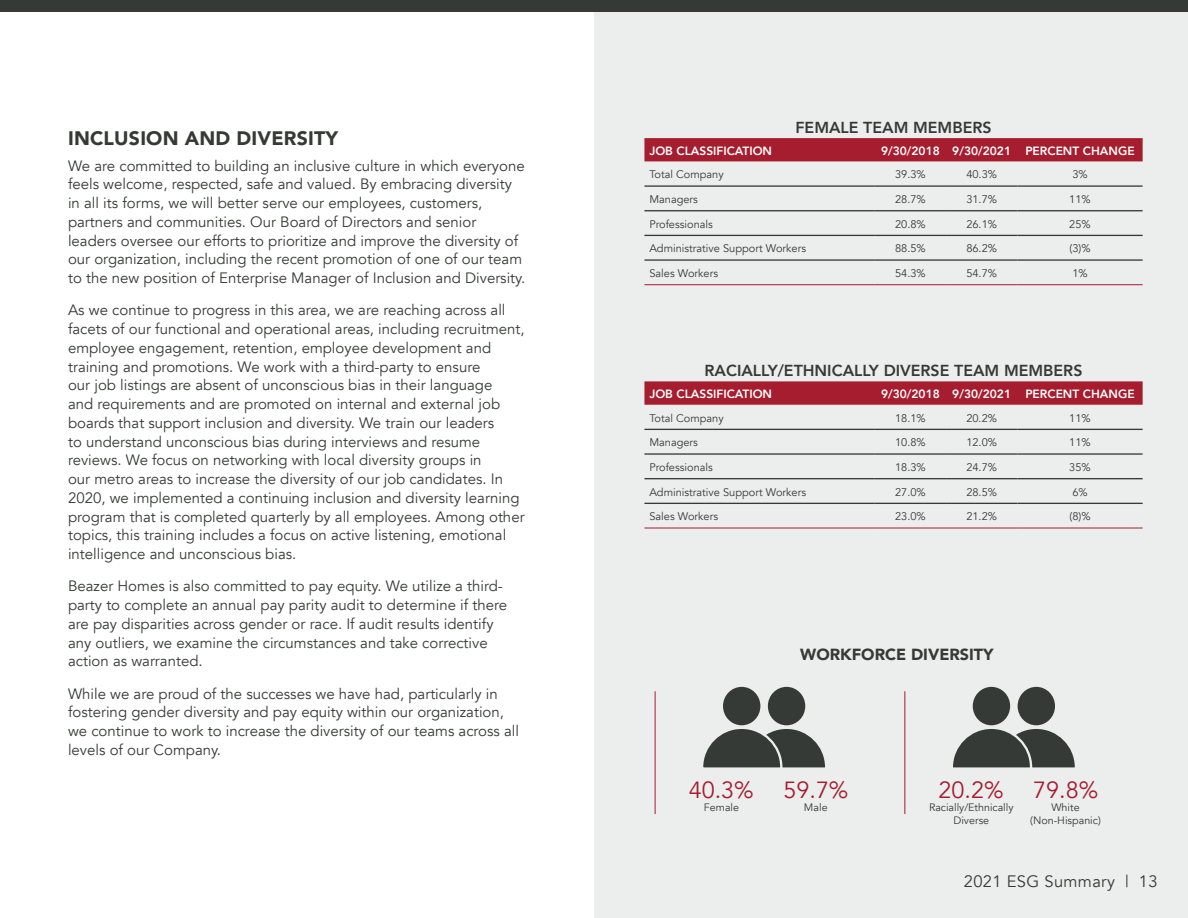
<style>
.page{position:relative;width:1188px;height:918px;background:#fff}
.page>*{position:absolute;margin:0;border:0;box-sizing:border-box;transform-origin:0 0}
.t1{font:23.4px "Avenir";color:#a51d2e}
.t2{font:900 19.5px "Avenir";letter-spacing:.01em;color:#363a36}
.t3{font:16.5px "Avenir";letter-spacing:.02em;color:#363a36}
.t4{font:900 16.05px "Avenir";color:#363a36}
.t5{font:800 15.9px "Avenir";color:#363a36}
.t6{font:15px/18.8px "Avenir";color:#363a36}
.t7{font:800 12px "Avenir";color:#fff}
.t8{font:11.1px "Avenir";color:#363a36}
.t9{font:10.8px/12.9px "Avenir";color:#363a36;text-align:center}
</style>
<div class="page">
<div style="left:594px;top:11px;width:594px;height:907px;background:#eceded"></div>
<hr style="left:655px;top:691px;width:1px;height:123px;background:#a51d2e">
<hr style="left:905px;top:691px;width:1px;height:123px;background:#a51d2e">
<div style="left:768px;top:687px;width:37px;height:38px;background:#363a36;border-radius:50%"></div>
<div style="left:1018px;top:687px;width:37px;height:38px;background:#363a36;border-radius:50%"></div>
<div style="left:644px;top:138px;width:499px;height:23px;background:#a51d2e"></div>
<hr style="left:644px;top:284px;width:231px;height:1px;background:#a51d2e">
<hr style="left:875px;top:284px;width:71px;height:1px;background:#a51d2e">
<hr style="left:946px;top:284px;width:71px;height:1px;background:#a51d2e">
<hr style="left:1017px;top:284px;width:126px;height:1px;background:#a51d2e">
<hr style="left:644px;top:185px;width:231px;height:2px;background:#363a36">
<hr style="left:875px;top:185px;width:71px;height:2px;background:#363a36">
<hr style="left:946px;top:185px;width:71px;height:2px;background:#363a36">
<hr style="left:1017px;top:185px;width:126px;height:2px;background:#363a36">
<hr style="left:644px;top:210px;width:231px;height:1px;background:#363a36">
<hr style="left:875px;top:210px;width:71px;height:1px;background:#363a36">
<hr style="left:946px;top:210px;width:71px;height:1px;background:#363a36">
<hr style="left:1017px;top:210px;width:126px;height:1px;background:#363a36">
<hr style="left:644px;top:235px;width:231px;height:1px;background:#363a36">
<hr style="left:875px;top:235px;width:71px;height:1px;background:#363a36">
<hr style="left:946px;top:235px;width:71px;height:1px;background:#363a36">
<hr style="left:1017px;top:235px;width:126px;height:1px;background:#363a36">
<hr style="left:644px;top:259px;width:231px;height:2px;background:#363a36">
<hr style="left:875px;top:259px;width:71px;height:2px;background:#363a36">
<hr style="left:946px;top:259px;width:71px;height:2px;background:#363a36">
<hr style="left:1017px;top:259px;width:126px;height:2px;background:#363a36">
<svg style="left:644px;top:381px;width:499px;height:24px;background:#a72333"></svg>
<hr style="left:875px;top:528px;width:71px;height:1px;background:#a51d2e">
<hr style="left:946px;top:528px;width:71px;height:1px;background:#a51d2e">
<hr style="left:1017px;top:528px;width:126px;height:1px;background:#a51d2e">
<hr style="left:644px;top:528px;width:231px;height:1px;background:#a51d2e">
<hr style="left:644px;top:429px;width:231px;height:1px;background:#363a36">
<hr style="left:875px;top:429px;width:71px;height:1px;background:#363a36">
<hr style="left:946px;top:429px;width:71px;height:1px;background:#363a36">
<hr style="left:1017px;top:429px;width:126px;height:1px;background:#363a36">
<hr style="left:644px;top:453px;width:231px;height:2px;background:#363a36">
<hr style="left:875px;top:453px;width:71px;height:2px;background:#363a36">
<hr style="left:946px;top:453px;width:71px;height:2px;background:#363a36">
<hr style="left:1017px;top:453px;width:126px;height:2px;background:#363a36">
<hr style="left:644px;top:478px;width:231px;height:1px;background:#363a36">
<hr style="left:875px;top:478px;width:71px;height:1px;background:#363a36">
<hr style="left:946px;top:478px;width:71px;height:1px;background:#363a36">
<hr style="left:1017px;top:478px;width:126px;height:1px;background:#363a36">
<hr style="left:644px;top:503px;width:231px;height:1px;background:#363a36">
<hr style="left:875px;top:503px;width:71px;height:1px;background:#363a36">
<hr style="left:946px;top:503px;width:71px;height:1px;background:#363a36">
<hr style="left:1017px;top:503px;width:126px;height:1px;background:#363a36">
<div style="left:0;top:0;width:1188px;height:11px;background:#363a36"></div>
<div style="left:722px;top:686px;width:40px;height:40px;background:#363a36;border-radius:50%"></div>
<div style="left:721px;top:685px;width:42px;height:43px;border:2px solid #eceded;border-radius:50%"></div>
<svg style="left:703px;top:725px;width:122px;height:43px"></svg>
<div style="left:972px;top:686px;width:39px;height:40px;background:#363a36;border-radius:50%"></div>
<div style="left:970px;top:685px;width:42px;height:43px;border:2px solid #eceded;border-radius:50%"></div>
<svg style="left:953px;top:725px;width:122px;height:43px"></svg>
<h2 class="t2" style="left:68px;top:122px;width:272px">INCLUSION AND DIVERSITY</h2>
<p class="t6" style="left:68px;top:156px;width:459px">We are committed to building an inclusive culture in which everyone feels welcome, respected, safe and valued. By embracing diversity in all its forms, we will better serve our employees, customers, partners and communities. Our Board of Directors and senior leaders oversee our efforts to prioritize and improve the diversity of our organization, including the recent promotion of one of our team to the new position of Enterprise Manager of Inclusion and Diversity.</p>
<p class="t6" style="left:68px;top:301px;width:458px">As we continue to progress in this area, we are reaching across all facets of our functional and operational areas, including recruitment, employee engagement, retention, employee development and training and promotions. We work with a third-party to ensure<br>our job listings are absent of unconscious bias in their language<br>and requirements and are promoted on internal and external job boards that support inclusion and diversity. We train our leaders<br>to understand unconscious bias during interviews and resume reviews. We focus on networking with local diversity groups in<br>our metro areas to increase the diversity of our job candidates. In 2020, we implemented a continuing inclusion and diversity learning program that is completed quarterly by all employees. Among other topics, this training includes a focus on active listening, emotional intelligence and unconscious bias.</p>
<p class="t6" style="left:68px;top:577px;width:441px">Beazer Homes is also committed to pay equity. We utilize a third&shy;party to complete an annual pay parity audit to determine if there are pay disparities across gender or race. If audit results identify any outliers, we examine the circumstances and take corrective action as warranted.</p>
<p class="t6" style="left:68px;top:684px;width:453px">While we are proud of the successes we have had, particularly in fostering gender diversity and pay equity within our organization, we continue to work to increase the diversity of our teams across all levels of our Company.</p>
<p class="t5" style="left:795px;top:115px;width:198px">FEMALE TEAM MEMBERS</p>
<p class="t7" style="left:649px;top:141px;width:124px">JOB CLASSIFICATION</p>
<p class="t7" style="left:881px;top:141px;width:255px">9/30/2018 9/30/2021 PERCENT CHANGE</p>
<p class="t8" style="left:649px;top:168px;width:76px">Total Company</p>
<p class="t8" style="left:895px;top:168px;width:32px">39.3%</p>
<p class="t8" style="left:966px;top:168px;width:32px">40.3%</p>
<p class="t8" style="left:1072px;top:168px;width:17px">3%</p>
<p class="t8" style="left:649px;top:193px;width:50px">Managers</p>
<p class="t8" style="left:895px;top:193px;width:32px">28.7%</p>
<p class="t8" style="left:966px;top:193px;width:32px">31.7%</p>
<p class="t8" style="left:1069px;top:193px;width:23px">11%</p>
<p class="t8" style="left:649px;top:217px;width:65px">Professionals</p>
<p class="t8" style="left:895px;top:217px;width:32px">20.8%</p>
<p class="t8" style="left:966px;top:217px;width:32px">26.1%</p>
<p class="t8" style="left:1069px;top:217px;width:23px">25%</p>
<p class="t8" style="left:649px;top:242px;width:158px">Administrative Support Workers</p>
<p class="t8" style="left:895px;top:242px;width:32px">88.5%</p>
<p class="t8" style="left:966px;top:242px;width:32px">86.2%</p>
<p class="t8" style="left:1069px;top:242px;width:23px">(3)%</p>
<p class="t8" style="left:649px;top:267px;width:70px">Sales Workers</p>
<p class="t8" style="left:895px;top:267px;width:32px">54.3%</p>
<p class="t8" style="left:966px;top:267px;width:32px">54.7%</p>
<p class="t8" style="left:1072px;top:267px;width:17px">1%</p>
<p class="t5" style="left:705px;top:359px;width:379px">RACIALLY/ETHNICALLY DIVERSE TEAM MEMBERS</p>
<p class="t7" style="left:649px;top:385px;width:124px">JOB CLASSIFICATION</p>
<p class="t7" style="left:881px;top:385px;width:255px">9/30/2018 9/30/2021 PERCENT CHANGE</p>
<p class="t8" style="left:649px;top:411px;width:76px">Total Company</p>
<p class="t8" style="left:895px;top:411px;width:32px">18.1%</p>
<p class="t8" style="left:966px;top:411px;width:32px">20.2%</p>
<p class="t8" style="left:1069px;top:411px;width:23px">11%</p>
<p class="t8" style="left:649px;top:436px;width:50px">Managers</p>
<p class="t8" style="left:895px;top:436px;width:32px">10.8%</p>
<p class="t8" style="left:966px;top:436px;width:32px">12.0%</p>
<p class="t8" style="left:1069px;top:436px;width:23px">11%</p>
<p class="t8" style="left:649px;top:461px;width:65px">Professionals</p>
<p class="t8" style="left:895px;top:461px;width:32px">18.3%</p>
<p class="t8" style="left:966px;top:461px;width:32px">24.7%</p>
<p class="t8" style="left:1069px;top:461px;width:23px">35%</p>
<p class="t8" style="left:649px;top:485px;width:158px">Administrative Support Workers</p>
<p class="t8" style="left:895px;top:485px;width:32px">27.0%</p>
<p class="t8" style="left:966px;top:485px;width:32px">28.5%</p>
<p class="t8" style="left:1072px;top:485px;width:17px">6%</p>
<p class="t8" style="left:649px;top:510px;width:70px">Sales Workers</p>
<p class="t8" style="left:895px;top:510px;width:32px">23.0%</p>
<p class="t8" style="left:966px;top:510px;width:32px">21.2%</p>
<p class="t8" style="left:1069px;top:510px;width:23px">(8)%</p>
<p class="t4" style="left:800px;top:641px;width:195px">WORKFORCE DIVERSITY</p>
<h1 class="t1" style="left:689px;top:776px;width:66px">40.3%</h1>
<h1 class="t1" style="left:784px;top:776px;width:66px">59.7%</h1>
<h1 class="t1" style="left:939px;top:776px;width:66px">20.2%</h1>
<h1 class="t1" style="left:1033px;top:776px;width:66px">79.8%</h1>
<p class="t9" style="left:804px;top:801px;width:25px">Male</p>
<p class="t9" style="left:1030px;top:801px;width:72px">White (Non-Hispanic)</p>
<p class="t9" style="left:704px;top:801px;width:37px">Female</p>
<p class="t9" style="left:929px;top:801px;width:86px">Racially/Ethnically<br>Diverse</p>
<p class="t3" style="left:957px;top:872px;width:195px">2021 ESG Summary | 13</p>
<p class="t3" style="left:964px;top:872px;width:195px">2021 ESG Summary | 13</p>
</div>
